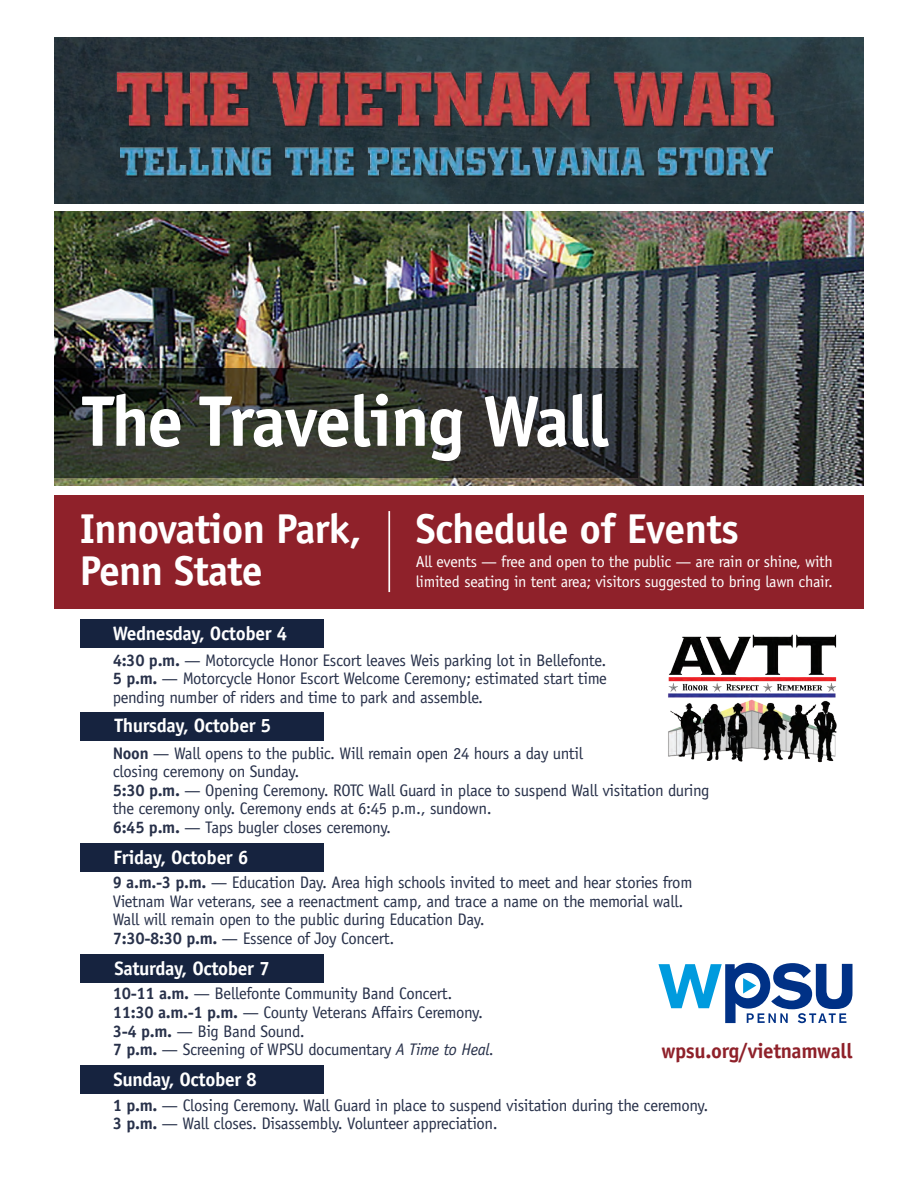
<style>
.page{position:relative;width:918px;height:1188px;background:#fff}
.page>*{position:absolute;margin:0;border:0;box-sizing:border-box;transform-origin:0 0}
.t1{font:700 72px "Officina Sans Std";letter-spacing:-.02em;color:#fff}
.t2{font:700 41.85px/41.8px "Officina Sans Std";letter-spacing:-.02em;color:#fff}
.t3{font:700 21px "Officina Sans Std";letter-spacing:-.02em;color:#8f212a}
.t4{font:700 19.35px "Officina Sans Std";letter-spacing:-.02em;color:#fff}
.t5{font:16.8px/18.6px "Officina Sans Std";letter-spacing:-.02em;color:#28314a}
.t6{font:16.05px/19.4px "Officina Sans Std";letter-spacing:-.02em;color:#fff}
.s1{font-weight:700}
.s2{font-style:italic}
</style>
<div class="page">
<img style="left:54px;top:212px;width:810px;height:274px">
<div style="left:80px;top:954px;width:244px;height:28px;background:#16233f"></div>
<div style="left:80px;top:1065px;width:244px;height:28px;background:#16233f"></div>
<div style="left:80px;top:713px;width:244px;height:28px;background:#16233f"></div>
<div style="left:80px;top:844px;width:244px;height:28px;background:#16233f"></div>
<div style="left:80px;top:620px;width:244px;height:28px;background:#16233f"></div>
<svg style="left:54px;top:368px;width:584px;height:110px"></svg>
<div style="left:54px;top:495px;width:810px;height:114px;background:#8f212a"></div>
<img style="left:668px;top:634px;width:169px;height:129px">
<img style="left:54px;top:38px;width:810px;height:165px">
<img style="left:120px;top:140px;width:653px;height:56px">
<img style="left:116px;top:71px;width:661px;height:58px">
<hr style="left:388px;top:511px;width:2px;height:81px;background:#fff">
<svg style="left:658px;top:963px;width:194px;height:60px"></svg>
<h1 class="t1" style="left:82px;top:376px;width:529px">The Traveling Wall</h1>
<h2 class="t2" style="left:80px;top:508px;width:284px">Innovation Park,<br>Penn State</h2>
<p class="t4" style="left:113px;top:621px;width:176px">Wednesday, October 4</p>
<h2 class="t2" style="left:416px;top:508px;width:325px">Schedule of Events</h2>
<p class="t6" style="left:416px;top:552px;width:419px">All events — free and open to the public — are rain or shine, with limited seating in tent area; visitors suggested to bring lawn chair.</p>
<p class="t5" style="left:113px;top:651px;width:496px;text-align:justify"><span class="s1">4:30 p.m.</span> — Motorcycle Honor Escort leaves Weis parking lot in Bellefonte.<br><span class="s1">5 p.m.</span> — Motorcycle Honor Escort Welcome Ceremony; estimated start time pending number of riders and time to park and assemble.</p>
<p class="t5" style="left:113px;top:744px;width:598px"><span class="s1">Noon</span> — Wall opens to the public. Will remain open 24 hours a day until<br>closing ceremony on Sunday.<br><span class="s1">5:30 p.m.</span> — Opening Ceremony. ROTC Wall Guard in place to suspend Wall visitation during the ceremony only. Ceremony ends at 6:45 p.m., sundown.<br><span class="s1">6:45 p.m.</span> — Taps bugler closes ceremony.</p>
<p class="t5" style="left:113px;top:873px;width:581px"><span class="s1">9 a.m.-3 p.m.</span> — Education Day. Area high schools invited to meet and hear stories from Vietnam War veterans, see a reenactment camp, and trace a name on the memorial wall.<br>Wall will remain open to the public during Education Day.<br><span class="s1">7:30-8:30 p.m.</span> — Essence of Joy Concert.</p>
<p class="t5" style="left:113px;top:985px;width:383px"><span class="s1">10-11 a.m.</span> — Bellefonte Community Band Concert.<br><span class="s1">11:30 a.m.-1 p.m.</span> — County Veterans Affairs Ceremony.<br><span class="s1">3-4 p.m.</span> — Big Band Sound.<br><span class="s1">7 p.m.</span> — Screening of WPSU documentary <span class="s2">A Time to Heal.</span></p>
<p class="t5" style="left:113px;top:1096px;width:597px"><span class="s1">1 p.m.</span> — Closing Ceremony. Wall Guard in place to suspend visitation during the ceremony.<br><span class="s1">3 p.m.</span> — Wall closes. Disassembly. Volunteer appreciation.</p>
<p class="t4" style="left:114px;top:714px;width:158px">Thursday, October 5</p>
<p class="t4" style="left:113px;top:846px;width:137px">Friday, October 6</p>
<p class="t4" style="left:114px;top:956px;width:157px">Saturday, October 7</p>
<p class="t3" style="left:662px;top:1038px;width:193px">wpsu.org/vietnamwall</p>
<p class="t4" style="left:113px;top:1067px;width:145px">Sunday, October 8</p>
</div>
